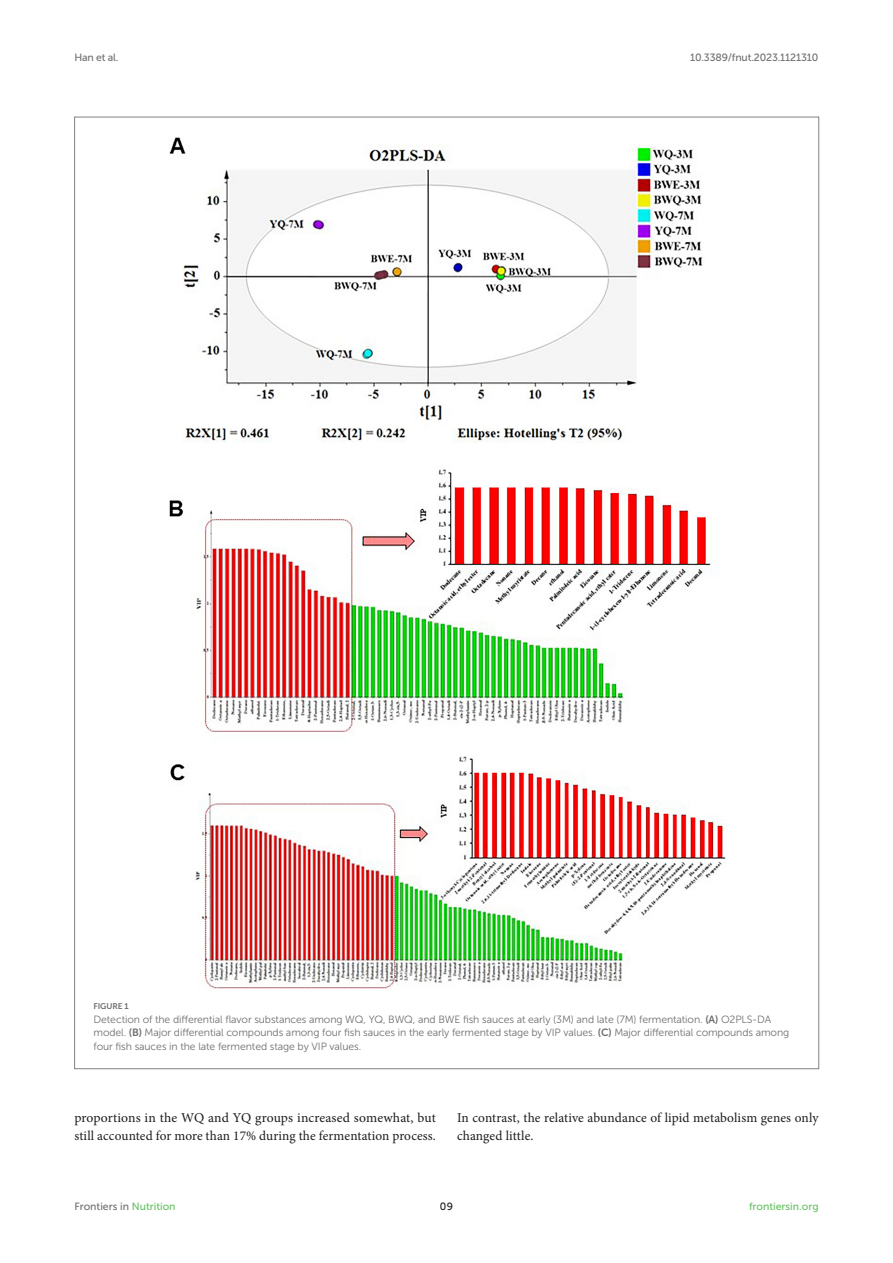
<style>
.page{position:relative;width:893px;height:1263px;background:#fff}
.page>*{position:absolute;margin:0;border:0;box-sizing:border-box;transform-origin:0 0}
.TEXT{font:13.5px/18px "Minion Pro";letter-spacing:.005em;color:#1b1c1b}
.FIG_LEG{font:10.5px/13.5px "Museo Sans 300";letter-spacing:-.01em;color:#706f70}
.t1{font:10.5px "Museo Sans 500";letter-spacing:-.015em;color:#706f70}
.t2{font:10.5px "Museo Sans 500";color:#65c161}
.t3{font:10.5px "Museo Sans 500";color:#1b1c1b}
.FIG_HD{font:8.25px "Museo Sans 700";letter-spacing:-.01em;color:#706f70}
.s1{font-family:"Museo Sans 700"}
.s2{color:#65c161}
</style>
<div class="page">
<img style="left:169px;top:137px;width:557px;height:852px">
<p class="t1" style="left:74px;top:51px;width:46px">Han et al.</p>
<p class="t1" style="left:690px;top:51px;width:130px">10.3389/fnut.2023.1121310</p>
<p class="FIG_HD" style="left:94px;top:1002px;width:37px">FIGURE 1</p>
<p class="FIG_LEG" style="left:94px;top:1012px;width:697px">Detection of the differential flavor substances among WQ, YQ, BWQ, and BWE fish sauces at early (3 M) and late (7 M) fermentation. <span class="s1">(A)</span> O2PLS-DA model. <span class="s1">(B)</span> Major differential compounds among four fish sauces in the early fermented stage by VIP values. <span class="s1">(C)</span> Major differential compounds among four fish sauces in the late fermented stage by VIP values.</p>
<p class="TEXT" style="left:74px;top:1109px;width:363px">proportions in the WQ and YQ groups increased somewhat, but still accounted for more than 17% during the fermentation process.</p>
<p class="TEXT" style="left:457px;top:1109px;width:363px">In contrast, the relative abundance of lipid metabolism genes only changed little.</p>
<p class="t1" style="left:74px;top:1200px;width:103px">Frontiers in <span class="s2">Nutrition</span></p>
<p class="t3" style="left:440px;top:1200px;width:15px">09</p>
<p class="t2" style="left:749px;top:1200px;width:71px">frontiersin.org</p>
</div>
